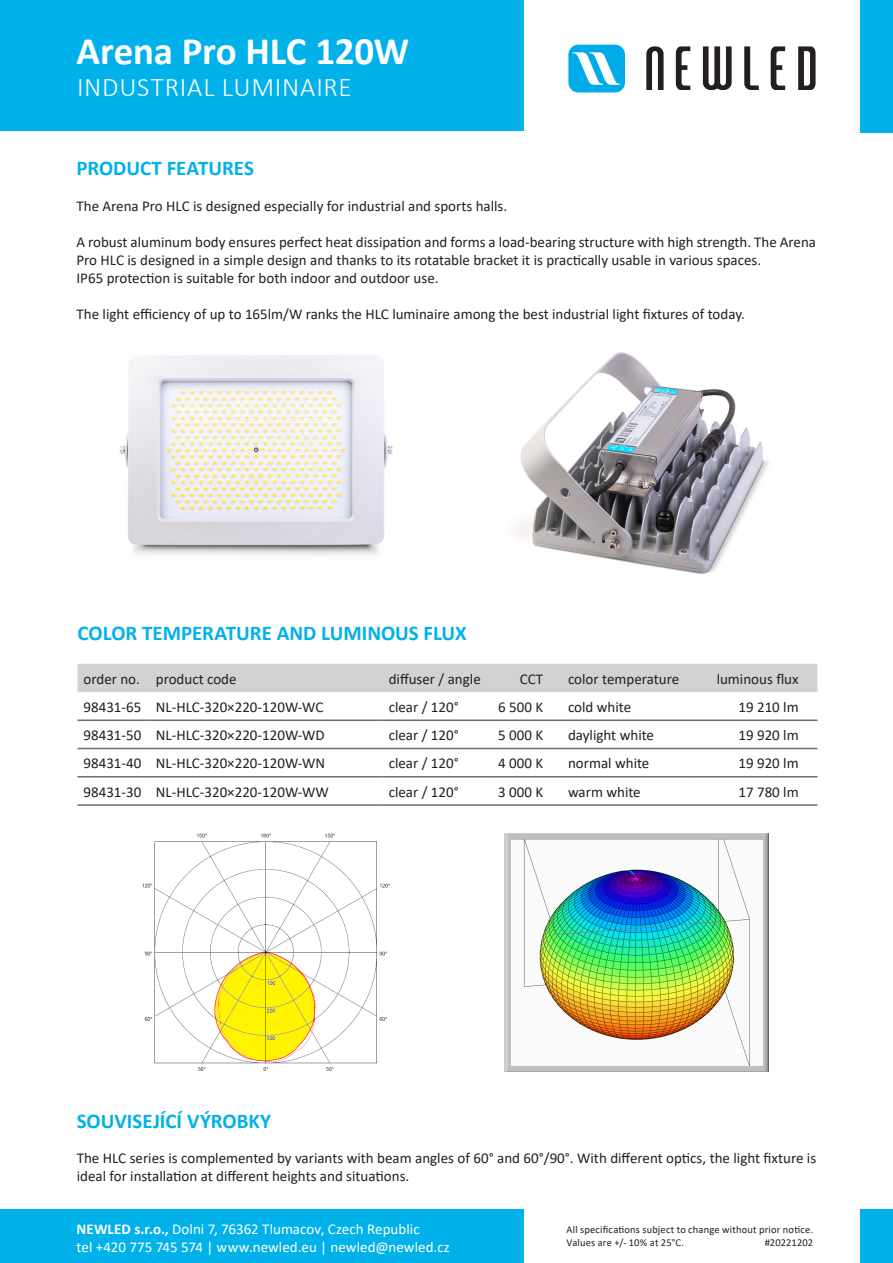
<style>
.page{position:relative;width:893px;height:1263px;background:#fff}
.page>*{position:absolute;margin:0;border:0;box-sizing:border-box;transform-origin:0 0}
.t1{font:700 39px "Calibri";letter-spacing:-.005em;color:#fff}
.t2{font:300 27px "Calibri";letter-spacing:.025em;color:#fff}
.t3{font:700 21px "Calibri";color:#00b1ea}
.t4{font:15px/18px "Calibri";color:#231f20}
.t5{font:15px "Calibri";color:#fff}
.t6{font:10.5px/12.6px "Calibri";letter-spacing:.015em;color:#231f20}
.s1{font-weight:700}
</style>
<div class="page">
<div style="left:0;top:0;width:523px;height:131px;background:#00b1ea"></div>
<div style="left:0;top:1210px;width:523px;height:53px;background:#00b1ea"></div>
<div style="left:861px;top:1210px;width:32px;height:53px;background:#00b1ea"></div>
<div style="left:861px;top:0;width:32px;height:133px;background:#00b1ea"></div>
<div style="left:568px;top:45px;width:57px;height:47px;background:#00abe7;border-radius:10px"></div>
<svg style="left:573px;top:52px;width:47px;height:33px"></svg>
<svg style="left:646px;top:46px;width:18px;height:44px"></svg>
<svg style="left:703px;top:46px;width:29px;height:44px"></svg>
<svg style="left:676px;top:46px;width:14px;height:44px"></svg>
<svg style="left:798px;top:46px;width:17px;height:44px"></svg>
<svg style="left:771px;top:46px;width:14px;height:44px"></svg>
<svg style="left:744px;top:46px;width:15px;height:44px"></svg>
<div style="left:78px;top:664px;width:739px;height:28px;background:#d1d2d4"></div>
<hr style="left:78px;top:719px;width:72px;height:2px;background:#6c6d70">
<hr style="left:150px;top:719px;width:233px;height:2px;background:#6c6d70">
<hr style="left:383px;top:719px;width:108px;height:2px;background:#6c6d70">
<hr style="left:491px;top:719px;width:71px;height:2px;background:#6c6d70">
<hr style="left:562px;top:719px;width:131px;height:2px;background:#6c6d70">
<hr style="left:693px;top:719px;width:124px;height:2px;background:#6c6d70">
<hr style="left:78px;top:748px;width:72px;height:1px;background:#6c6d70">
<hr style="left:150px;top:748px;width:233px;height:1px;background:#6c6d70">
<hr style="left:383px;top:748px;width:108px;height:1px;background:#6c6d70">
<hr style="left:491px;top:748px;width:71px;height:1px;background:#6c6d70">
<hr style="left:562px;top:748px;width:131px;height:1px;background:#6c6d70">
<hr style="left:693px;top:748px;width:124px;height:1px;background:#6c6d70">
<hr style="left:78px;top:776px;width:72px;height:1px;background:#6c6d70">
<hr style="left:150px;top:776px;width:233px;height:1px;background:#6c6d70">
<hr style="left:383px;top:776px;width:108px;height:1px;background:#6c6d70">
<hr style="left:491px;top:776px;width:71px;height:1px;background:#6c6d70">
<hr style="left:562px;top:776px;width:131px;height:1px;background:#6c6d70">
<hr style="left:693px;top:776px;width:124px;height:1px;background:#6c6d70">
<hr style="left:78px;top:804px;width:72px;height:2px;background:#6c6d70">
<hr style="left:150px;top:804px;width:233px;height:2px;background:#6c6d70">
<hr style="left:383px;top:804px;width:108px;height:2px;background:#6c6d70">
<hr style="left:491px;top:804px;width:71px;height:2px;background:#6c6d70">
<hr style="left:562px;top:804px;width:131px;height:2px;background:#6c6d70">
<hr style="left:693px;top:804px;width:124px;height:2px;background:#6c6d70">
<img style="left:119px;top:355px;width:274px;height:201px">
<img style="left:504px;top:833px;width:264px;height:238px">
<img style="left:143px;top:833px;width:247px;height:238px">
<img style="left:516px;top:352px;width:253px;height:222px">
<p class="t1" style="left:77px;top:23px;width:334px">Arena Pro HLC 120W</p>
<p class="t2" style="left:77px;top:71px;width:276px">INDUSTRIAL LUMINAIRE</p>
<p class="t3" style="left:77px;top:153px;width:179px">PRODUCT FEATURES</p>
<p class="t4" style="left:77px;top:196px;width:432px">The Arena Pro HLC is designed especially for industrial and sports halls.</p>
<p class="t4" style="left:77px;top:232px;width:741px">A robust aluminum body ensures perfect heat dissipation and forms a load-bearing structure with high strength. The Arena<br>Pro HLC is designed in a simple design and thanks to its rotatable bracket it is practically usable in various spaces.</p>
<p class="t4" style="left:77px;top:268px;width:364px">IP65 protection is suitable for both indoor and outdoor use.</p>
<p class="t4" style="left:77px;top:304px;width:670px">The light efficiency of up to 165lm/W ranks the HLC luminaire among the best industrial light fixtures of today.</p>
<p class="t3" style="left:78px;top:618px;width:391px">COLOR TEMPERATURE AND LUMINOUS FLUX</p>
<p class="t4" style="left:84px;top:669px;width:58px">order no.</p>
<p class="t4" style="left:156px;top:669px;width:82px">product code</p>
<p class="t4" style="left:389px;top:669px;width:94px">diffuser / angle</p>
<p class="t4" style="left:520px;top:669px;width:25px">CCT</p>
<p class="t4" style="left:568px;top:669px;width:113px">color temperature</p>
<p class="t4" style="left:717px;top:669px;width:83px">luminous flux</p>
<p class="t4" style="left:84px;top:697px;width:59px">98431-65</p>
<p class="t4" style="left:156px;top:697px;width:169px">NL-HLC-320×220-120W-WC</p>
<p class="t4" style="left:389px;top:697px;width:72px">clear / 120°</p>
<p class="t4" style="left:498px;top:697px;width:46px">6 500 K</p>
<p class="t4" style="left:568px;top:697px;width:65px">cold white</p>
<p class="t4" style="left:738px;top:697px;width:62px">19 210 lm</p>
<p class="t4" style="left:84px;top:726px;width:59px">98431-50</p>
<p class="t4" style="left:156px;top:726px;width:171px">NL-HLC-320×220-120W-WD</p>
<p class="t4" style="left:389px;top:726px;width:72px">clear / 120°</p>
<p class="t4" style="left:498px;top:726px;width:46px">5 000 K</p>
<p class="t4" style="left:568px;top:726px;width:88px">daylight white</p>
<p class="t4" style="left:738px;top:726px;width:62px">19 920 lm</p>
<p class="t4" style="left:84px;top:754px;width:59px">98431-40</p>
<p class="t4" style="left:156px;top:754px;width:171px">NL-HLC-320×220-120W-WN</p>
<p class="t4" style="left:389px;top:754px;width:72px">clear / 120°</p>
<p class="t4" style="left:498px;top:754px;width:46px">4 000 K</p>
<p class="t4" style="left:568px;top:754px;width:83px">normal white</p>
<p class="t4" style="left:738px;top:754px;width:62px">19 920 lm</p>
<p class="t4" style="left:84px;top:782px;width:59px">98431-30</p>
<p class="t4" style="left:156px;top:782px;width:175px">NL-HLC-320×220-120W-WW</p>
<p class="t4" style="left:389px;top:782px;width:72px">clear / 120°</p>
<p class="t4" style="left:498px;top:782px;width:46px">3 000 K</p>
<p class="t4" style="left:568px;top:782px;width:74px">warm white</p>
<p class="t4" style="left:738px;top:782px;width:62px">17 780 lm</p>
<p class="t3" style="left:77px;top:1106px;width:196px">SOUVISEJÍCÍ VÝROBKY</p>
<p class="t4" style="left:77px;top:1149px;width:741px">The HLC series is complemented by variants with beam angles of 60° and 60°/90°. With different optics, the light fixture is ideal for installation at different heights and situations.</p>
<p class="t5" style="left:77px;top:1218px;width:345px"><span class="s1">NEWLED s.r.o.,</span> Dolni 7, 76362 Tlumacov, Czech Republic</p>
<p class="t5" style="left:77px;top:1236px;width:375px">tel +420 775 745 574 | www.newled.eu | newled@newled.cz</p>
<p class="t6" style="left:567px;top:1223px;width:248px">All specifications subject to change without prior notice.<br>Values are +/- 10% at 25°C.</p>
<p class="t6" style="left:765px;top:1236px;width:50px">#20221202</p>
</div>
